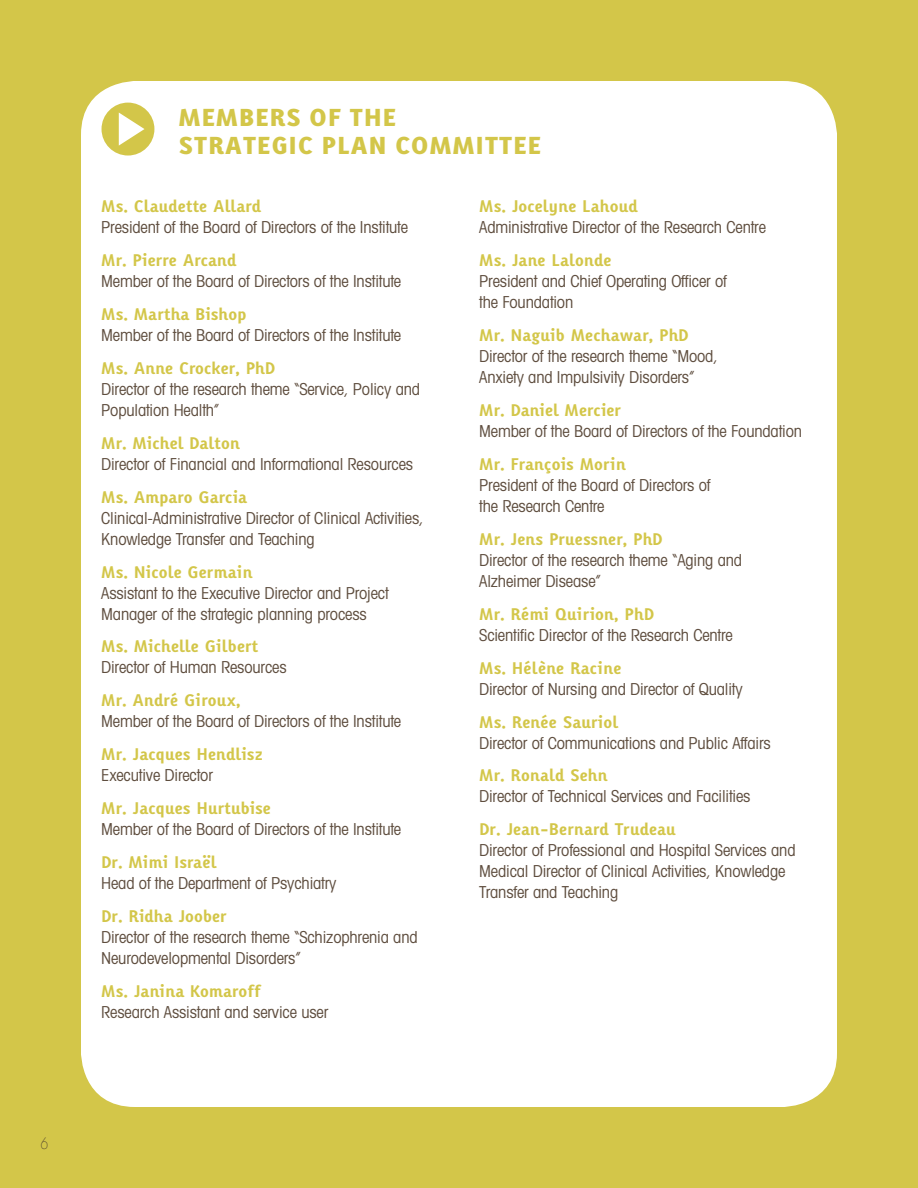
<style>
.page{position:relative;width:918px;height:1188px;background:#d3c649}
.page>*{position:absolute;margin:0;border:0;box-sizing:border-box;transform-origin:0 0}
.t1{font:24px "Karbid Extra Bold Caps";color:#d3c649}
.t2{font:condensed 16.5px/21px "Avant Garde";letter-spacing:-.01em;color:#5e4d3e}
.t3{font:700 16.5px "Karbid";letter-spacing:-.01em;color:#d3c649}
.t4{font:700 16.5px "Karbid";letter-spacing:-.03em;color:#d3c649}
.t5{font:15.75px "ITC Avant Garde MM 82 450";color:#45382b}
</style>
<div class="page">
<div style="left:81px;top:81px;width:756px;height:1026px;background:#fff;border-radius:54px"></div>
<svg style="left:102px;top:103px;width:52px;height:53px"></svg>
<p class="t5" style="left:40px;top:1134px;width:9px">6</p>
<h1 class="t1" style="left:178px;top:101px;width:41px">MEMBERS</h1>
<h1 class="t1" style="left:309px;top:101px;width:57px">OF THE</h1>
<h1 class="t1" style="left:178px;top:129px;width:32px">STRATEGIC</h1>
<h1 class="t1" style="left:321px;top:129px;width:32px">PLAN</h1>
<h1 class="t1" style="left:395px;top:129px;width:32px">COMMITTEE</h1>
<p class="t3" style="left:101px;top:196px;width:162px">Ms. Claudette Allard</p>
<p class="t2" style="left:101px;top:216px;width:308px">President of the Board of Directors of the Institute</p>
<p class="t3" style="left:101px;top:250px;width:137px">Mr. Pierre Arcand</p>
<p class="t2" style="left:101px;top:270px;width:302px">Member of the Board of Directors of the Institute</p>
<p class="t3" style="left:101px;top:304px;width:147px">Ms. Martha Bishop</p>
<p class="t2" style="left:101px;top:324px;width:302px">Member of the Board of Directors of the Institute</p>
<p class="t4" style="left:101px;top:357px;width:176px">Ms. Anne Crocker, PhD</p>
<p class="t2" style="left:101px;top:378px;width:320px">Director of the research theme “Service, Policy and<br>Population Health”</p>
<p class="t3" style="left:101px;top:432px;width:140px">Mr. Michel Dalton</p>
<p class="t2" style="left:101px;top:453px;width:313px">Director of Financial and Informational Resources</p>
<p class="t3" style="left:101px;top:486px;width:147px">Ms. Amparo Garcia</p>
<p class="t2" style="left:101px;top:507px;width:324px">Clinical-Administrative Director of Clinical Activities,<br>Knowledge Transfer and Teaching</p>
<p class="t3" style="left:101px;top:561px;width:153px">Ms. Nicole Germain</p>
<p class="t2" style="left:101px;top:582px;width:289px">Assistant to the Executive Director and Project<br>Manager of the strategic planning process</p>
<p class="t3" style="left:101px;top:636px;width:159px">Ms. Michelle Gilbert</p>
<p class="t2" style="left:101px;top:657px;width:187px">Director of Human Resources</p>
<p class="t3" style="left:101px;top:690px;width:141px">Mr. André Giroux,</p>
<p class="t2" style="left:101px;top:711px;width:302px">Member of the Board of Directors of the Institute</p>
<p class="t3" style="left:101px;top:744px;width:163px">Mr. Jacques Hendlisz</p>
<p class="t2" style="left:101px;top:764px;width:113px">Executive Director</p>
<p class="t3" style="left:101px;top:798px;width:171px">Mr. Jacques Hurtubise</p>
<p class="t2" style="left:101px;top:818px;width:302px">Member of the Board of Directors of the Institute</p>
<p class="t3" style="left:101px;top:852px;width:117px">Dr. Mimi Israël</p>
<p class="t2" style="left:101px;top:872px;width:237px">Head of the Department of Psychiatry</p>
<p class="t4" style="left:101px;top:905px;width:127px">Dr. Ridha Joober</p>
<p class="t2" style="left:101px;top:926px;width:318px">Director of the research theme “Schizophrenia and<br>Neurodevelopmental Disorders”</p>
<p class="t3" style="left:101px;top:980px;width:161px">Ms. Janina Komaroff</p>
<p class="t2" style="left:101px;top:1001px;width:229px">Research Assistant and service user</p>
<p class="t3" style="left:479px;top:196px;width:160px">Ms. Jocelyne Lahoud</p>
<p class="t2" style="left:479px;top:217px;width:288px">Administrative Director of the Research Centre</p>
<p class="t3" style="left:479px;top:250px;width:134px">Ms. Jane Lalonde</p>
<p class="t2" style="left:479px;top:270px;width:249px">President and Chief Operating Officer of the Foundation</p>
<p class="t3" style="left:479px;top:325px;width:211px">Mr. Naguib Mechawar, PhD</p>
<p class="t2" style="left:479px;top:345px;width:240px">Director of the research theme “Mood,<br>Anxiety and Impulsivity Disorders”</p>
<p class="t4" style="left:479px;top:400px;width:144px">Mr. Daniel Mercier</p>
<p class="t2" style="left:479px;top:420px;width:324px">Member of the Board of Directors of the Foundation</p>
<p class="t3" style="left:479px;top:453px;width:148px">Mr. François Morin</p>
<p class="t2" style="left:479px;top:474px;width:233px">President of the Board of Directors of the Research Centre</p>
<p class="t4" style="left:479px;top:528px;width:185px">Mr. Jens Pruessner, PhD</p>
<p class="t2" style="left:479px;top:549px;width:264px">Director of the research theme “Aging and<br>Alzheimer Disease”</p>
<p class="t3" style="left:479px;top:603px;width:176px">Mr. Rémi Quirion, PhD</p>
<p class="t2" style="left:479px;top:624px;width:255px">Scientific Director of the Research Centre</p>
<p class="t3" style="left:479px;top:657px;width:144px">Ms. Hélène Racine</p>
<p class="t2" style="left:479px;top:678px;width:265px">Director of Nursing and Director of Quality</p>
<p class="t3" style="left:479px;top:711px;width:141px">Ms. Renée Sauriol</p>
<p class="t2" style="left:479px;top:732px;width:293px">Director of Communications and Public Affairs</p>
<p class="t3" style="left:479px;top:765px;width:130px">Mr. Ronald Sehn</p>
<p class="t2" style="left:479px;top:786px;width:273px">Director of Technical Services and Facilities</p>
<p class="t3" style="left:479px;top:819px;width:198px">Dr. Jean-Bernard Trudeau</p>
<p class="t2" style="left:479px;top:840px;width:318px">Director of Professional and Hospital Services and<br>Medical Director of Clinical Activities, Knowledge<br>Transfer and Teaching</p>
</div>
